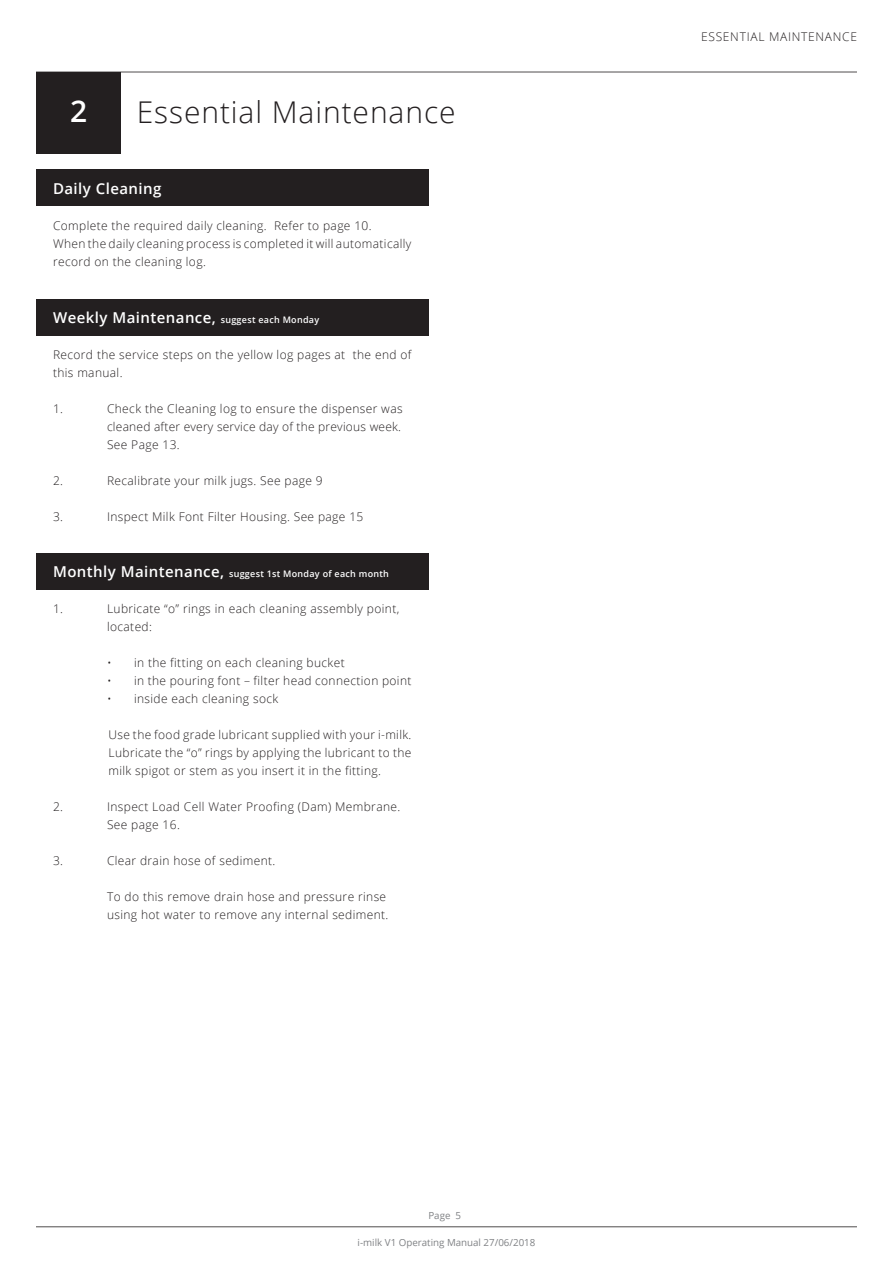
<style>
.page{position:relative;width:893px;height:1263px;background:#fff}
.page>*{position:absolute;margin:0;border:0;box-sizing:border-box;transform-origin:0 0}
.t1{font:300 30px "Open Sans";letter-spacing:.03em;color:#231f20}
.t2{font:600 30px "Open Sans";color:#fff}
.t3{font:600 15px "Open Sans";letter-spacing:.03em;color:#fff}
.t4{font:300 12px/18px "Open Sans";letter-spacing:.03em;color:#231f20}
.t5{font:300 12px "Open Sans";letter-spacing:.06em;color:#231f20}
.t6{font:9.75px "Open Sans";color:#808285}
.t7{font:600 9px "Open Sans";letter-spacing:.03em;color:#fff}
.s1{font-size:9px}
.s2{font-size:15px}
</style>
<div class="page">
<hr style="left:36px;top:1226px;width:821px;height:1px;background:#231f20">
<hr style="left:36px;top:72px;width:821px;height:1px;background:#231f20">
<div style="left:36px;top:72px;width:84px;height:81px;background:#231f20"></div>
<div style="left:36px;top:169px;width:392px;height:37px;background:#231f20"></div>
<div style="left:36px;top:300px;width:392px;height:36px;background:#231f20"></div>
<div style="left:36px;top:553px;width:392px;height:36px;background:#231f20"></div>
<h1 class="t2" style="left:70px;top:90px;width:19px">2</h1>
<h1 class="t1" style="left:137px;top:92px;width:320px">Essential Maintenance</h1>
<p class="t3" style="left:53px;top:178px;width:110px">Daily Cleaning</p>
<p class="t4" style="left:53px;top:216px;width:360px">Complete the required daily cleaning. Refer to page 10.<br>When the daily cleaning process is completed it will automatically record on the cleaning log.</p>
<p class="t3" style="left:53px;top:307px;width:268px">Weekly Maintenance, <span class="s1">suggest each Monday</span></p>
<p class="t4" style="left:53px;top:345px;width:360px">Record the service steps on the yellow log pages at the end of this manual.</p>
<p class="t4" style="left:53px;top:399px;width:12px">1.</p>
<p class="t4" style="left:107px;top:399px;width:297px">Check the Cleaning log to ensure the dispenser was cleaned after every service day of the previous week.<br>See Page 13.</p>
<p class="t4" style="left:53px;top:471px;width:12px">2.</p>
<p class="t4" style="left:107px;top:471px;width:217px">Recalibrate your milk jugs. See page 9</p>
<p class="t4" style="left:53px;top:507px;width:12px">3.</p>
<p class="t4" style="left:107px;top:507px;width:258px">Inspect Milk Font Filter Housing. See page 15</p>
<p class="t7" style="left:53px;top:567px;width:337px"><span class="s2">Monthly Maintenance,</span> suggest 1st Monday of each month</p>
<p class="t4" style="left:53px;top:599px;width:12px">1.</p>
<p class="t4" style="left:107px;top:599px;width:294px">Lubricate “o” rings in each cleaning assembly point, located:</p>
<p class="t4" style="left:107px;top:653px;width:239px">• in the fitting on each cleaning bucket</p>
<p class="t4" style="left:107px;top:671px;width:306px">• in the pouring font – filter head connection point</p>
<p class="t4" style="left:107px;top:689px;width:173px">• inside each cleaning sock</p>
<p class="t4" style="left:109px;top:725px;width:304px;text-align:justify">Use the food grade lubricant supplied with your i-milk.<br>Lubricate the “o” rings by applying the lubricant to the milk spigot or stem as you insert it in the fitting.</p>
<p class="t4" style="left:53px;top:797px;width:12px">2.</p>
<p class="t4" style="left:107px;top:797px;width:295px">Inspect Load Cell Water Proofing (Dam) Membrane.<br>See page 16.</p>
<p class="t4" style="left:53px;top:851px;width:12px">3.</p>
<p class="t4" style="left:107px;top:851px;width:170px">Clear drain hose of sediment.</p>
<p class="t4" style="left:107px;top:887px;width:283px">To do this remove drain hose and pressure rinse using hot water to remove any internal sediment.</p>
<p class="t6" style="left:428px;top:1208px;width:34px">Page 5</p>
<p class="t6" style="left:358px;top:1235px;width:179px">i-milk V1 Operating Manual 27/06/2018</p>
<p class="t5" style="left:701px;top:28px;width:157px">ESSENTIAL MAINTENANCE</p>
</div>
